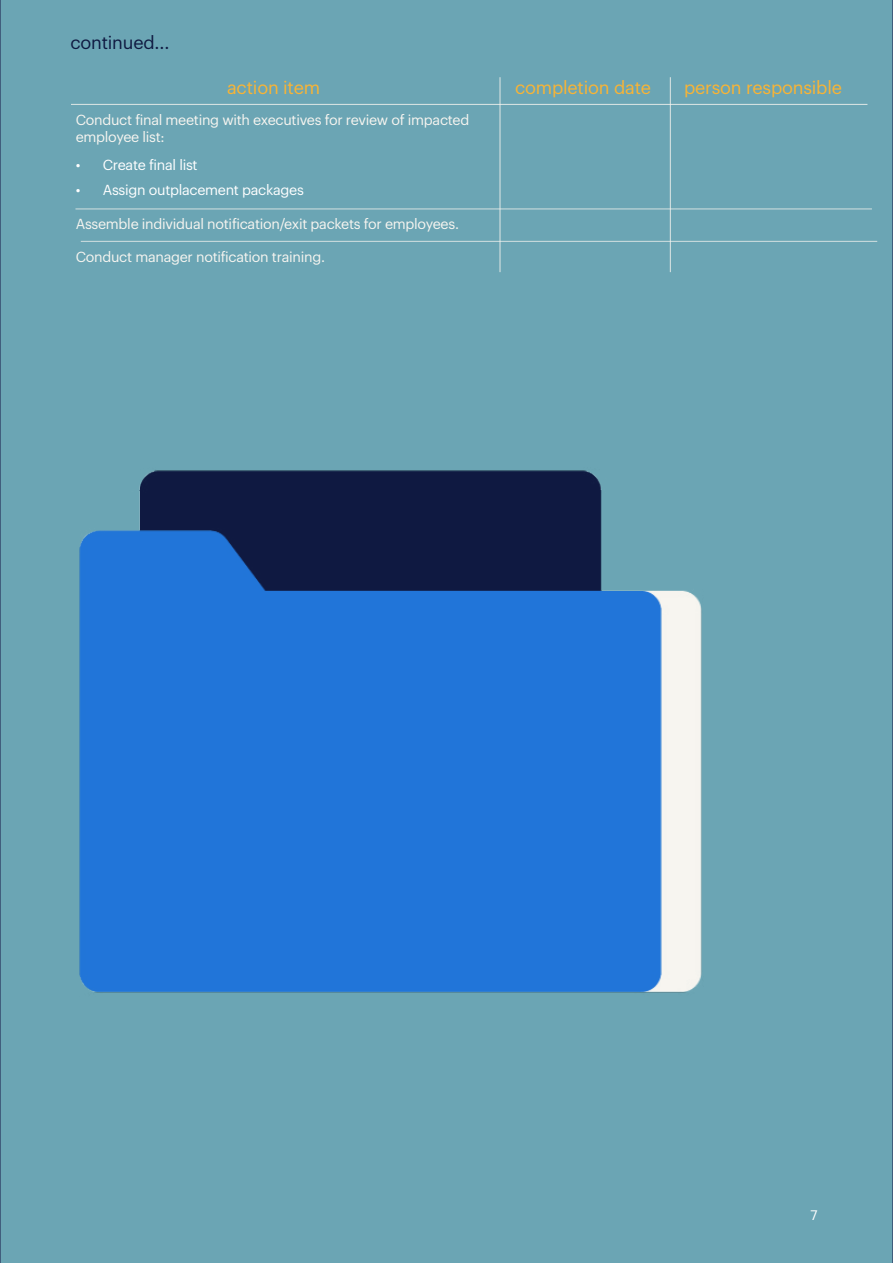
<style>
.page{position:relative;width:893px;height:1263px;background:#6ba5b4}
.page>*{position:absolute;margin:0;border:0;box-sizing:border-box;transform-origin:0 0}
.t1{font:18px "Graphik LCG";letter-spacing:-.01em;color:#fab434}
.t2{font:18px "Graphik LCG";letter-spacing:-.01em;color:#0f1941}
.t3{font:14.25px/17.1px "Graphik LCG";letter-spacing:-.02em;color:#f7f5f0}
.t4{font:14.25px "Graphik LCG";letter-spacing:-.02em;color:#fff}
.t5{font:13.5px "Graphik LCG";color:#fff}
</style>
<div class="page">
<hr style="left:499px;top:77px;width:2px;height:195px;background:#f7f5f0">
<hr style="left:670px;top:77px;width:1px;height:195px;background:#f7f5f0">
<hr style="left:71px;top:104px;width:796px;height:1px;background:#f7f5f0">
<hr style="left:75px;top:209px;width:797px;height:1px;background:#f7f5f0">
<hr style="left:81px;top:241px;width:796px;height:1px;background:#f7f5f0">
<img style="left:79px;top:470px;width:623px;height:523px">
<hr style="left:0;top:0;width:1px;height:1263px;background:#171846">
<hr style="left:892px;top:0;width:1px;height:1263px;background:#171846">
<p class="t2" style="left:70px;top:29px;width:101px">continued...</p>
<p class="t1" style="left:227px;top:74px;width:95px">action item</p>
<p class="t1" style="left:515px;top:74px;width:138px">completion date</p>
<p class="t1" style="left:684px;top:74px;width:159px">person responsible</p>
<p class="t3" style="left:76px;top:110px;width:395px">Conduct final meeting with executives for review of impacted employee list:</p>
<p class="t4" style="left:76px;top:154px;width:123px">• Create final list</p>
<p class="t4" style="left:76px;top:179px;width:230px">• Assign outplacement packages</p>
<p class="t3" style="left:76px;top:214px;width:385px">Assemble individual notification/exit packets for employees.</p>
<p class="t3" style="left:76px;top:247px;width:251px">Conduct manager notification training.</p>
<p class="t5" style="left:810px;top:1205px;width:9px">7</p>
</div>
